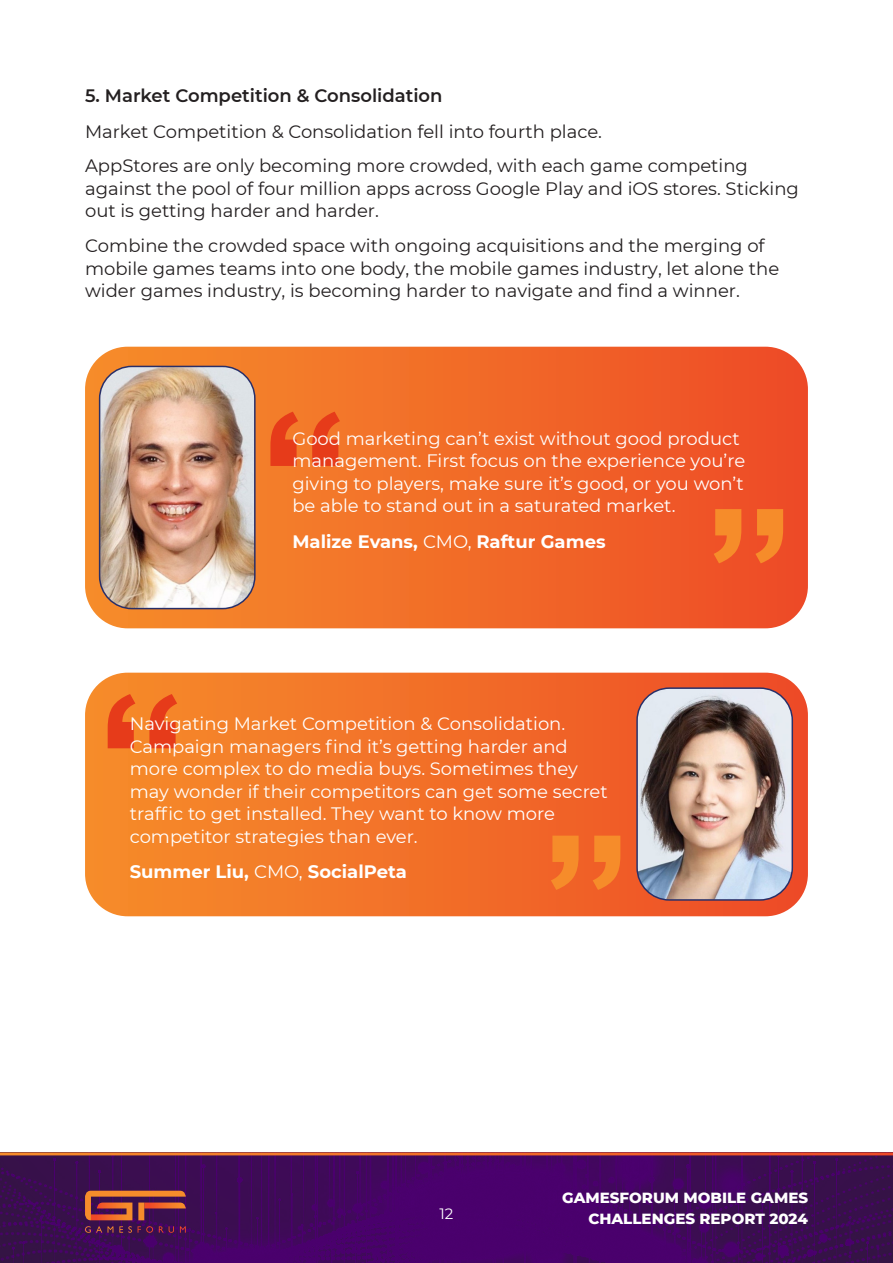
<style>
.page{position:relative;width:893px;height:1263px;background:#fff}
.page>*{position:absolute;margin:0;border:0;box-sizing:border-box;transform-origin:0 0}
.t1{font:500 198px "Alright Sans";color:#e63b1a}
.t2{font:500 198px "Alright Sans";color:#f68c2a}
.t3{font:18px/22.5px "Montserrat";color:#fff}
.t4{font:18px/22.5px "Montserrat";color:#231f20}
.t5{font:700 18px "Montserrat";color:#fff}
.t6{font:600 18px "Montserrat";color:#231f20}
.t7{font:800 15px "Montserrat";color:#fff}
.t8{font:15px "Montserrat";color:#fff}
.s1{font-weight:400}
</style>
<div class="page">
<svg style="left:85px;top:347px;width:723px;height:281px;background:#f0682a"></svg>
<svg style="left:85px;top:673px;width:723px;height:243px;background:#f2742a"></svg>
<img style="left:100px;top:366px;width:155px;height:243px">
<div style="left:99px;top:366px;width:157px;height:243px;border:2px solid #292f68;border-radius:32px"></div>
<img style="left:637px;top:688px;width:155px;height:212px">
<div style="left:636px;top:687px;width:157px;height:214px;border:2px solid #292f68;border-radius:32px"></div>
<img style="left:0;top:1155px;width:893px;height:108px">
<svg style="left:85px;top:1226px;width:17px;height:7px"></svg>
<svg style="left:108px;top:1226px;width:5px;height:7px"></svg>
<svg style="left:119px;top:1226px;width:13px;height:7px"></svg>
<svg style="left:138px;top:1226px;width:15px;height:7px"></svg>
<svg style="left:159px;top:1226px;width:15px;height:7px"></svg>
<svg style="left:180px;top:1226px;width:6px;height:7px"></svg>
<svg style="left:85px;top:1191px;width:101px;height:29px;background:#99463d"></svg>
<p class="t6" style="left:85px;top:83px;width:359px">5. Market Competition &amp; Consolidation</p>
<p class="t4" style="left:85px;top:114px;width:664px;line-height:34.3px">Market Competition &amp; Consolidation fell into fourth place.<br>AppStores are only becoming more crowded, with each game competing</p>
<p class="t4" style="left:85px;top:176px;width:715px">against the pool of four million apps across Google Play and iOS stores. Sticking out is getting harder and harder.</p>
<p class="t4" style="left:85px;top:234px;width:696px">Combine the crowded space with ongoing acquisitions and the merging of mobile games teams into one body, the mobile games industry, let alone the wider games industry, is becoming harder to navigate and find a winner.</p>
<p class="t1" style="left:261px;top:345px;width:89px">“</p>
<p class="t3" style="left:292px;top:426px;width:454px">Good marketing can’t exist without good product management. First focus on the experience you’re giving to players, make sure it’s good, or you won’t be able to stand out in a saturated market.</p>
<p class="t5" style="left:292px;top:528px;width:315px">Malize Evans, <span class="s1">CMO,</span> Raftur Games</p>
<p class="t2" style="left:793px;top:629px;width:89px;rotate:-180deg">“</p>
<p class="t1" style="left:98px;top:628px;width:89px">“</p>
<p class="t3" style="left:130px;top:712px;width:480px">Navigating Market Competition &amp; Consolidation.<br>Campaign managers find it’s getting harder and more complex to do media buys. Sometimes they may wonder if their competitors can get some secret traffic to get installed. They want to know more competitor strategies than ever.</p>
<p class="t5" style="left:130px;top:859px;width:279px">Summer Liu, <span class="s1">CMO,</span> SocialPeta</p>
<p class="t2" style="left:630px;top:956px;width:89px;rotate:-180deg">“</p>
<p class="t7" style="left:562px;top:1186px;width:247px">GAMESFORUM MOBILE GAMES</p>
<p class="t8" style="left:439px;top:1203px;width:15px">12</p>
<p class="t7" style="left:588px;top:1207px;width:221px">CHALLENGES REPORT 2024</p>
</div>
